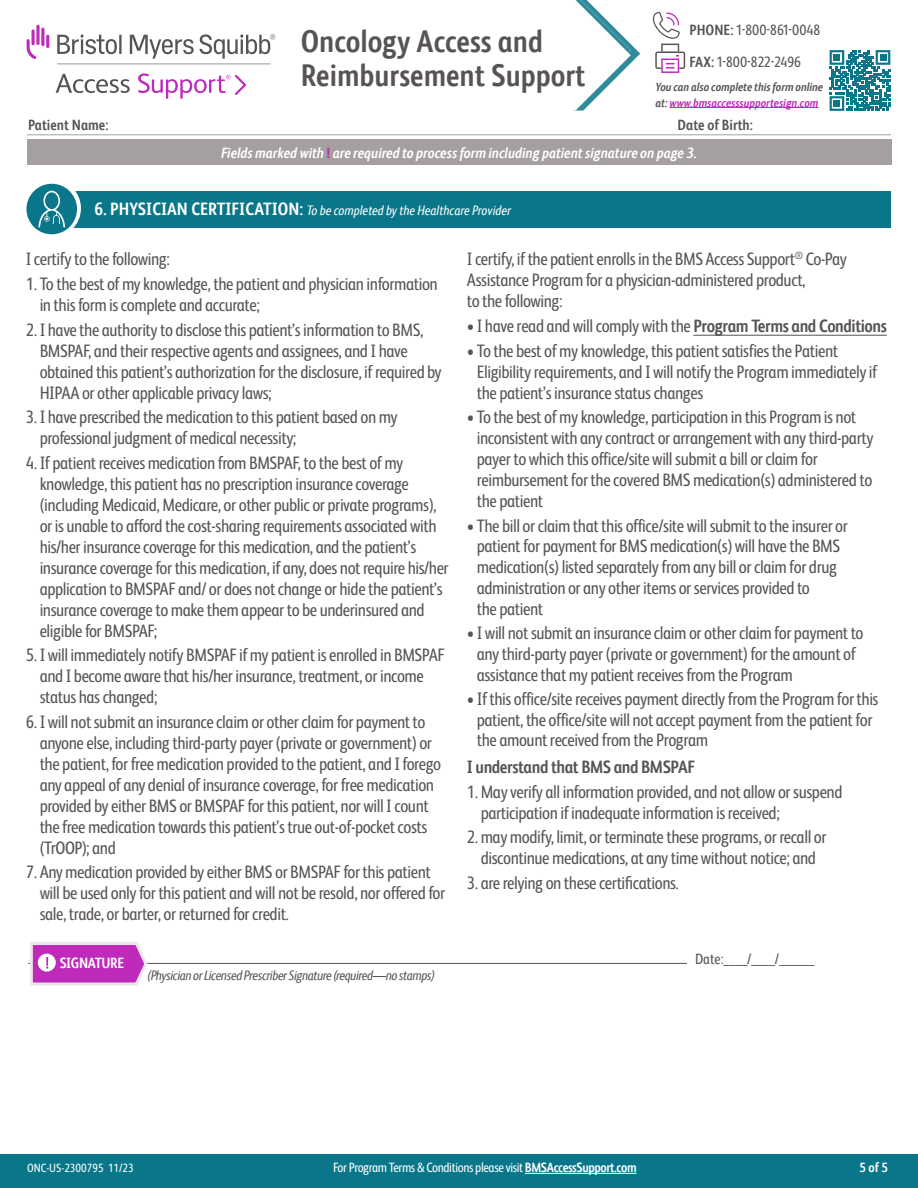
<style>
.page{position:relative;width:918px;height:1188px;background:#fff}
.page>*{position:absolute;margin:0;border:0;box-sizing:border-box;transform-origin:0 0}
.t1{font:700 31.5px/34.2px "BMS Humanity Nw";color:#595454}
.t2{font:18px/21px "BMS Humanity Nw";letter-spacing:-.025em;color:#595454}
.t3{font:700 18px "BMS Humanity Nw";letter-spacing:-.025em;color:#595454}
.t4{font:italic 700 15px "BMS Humanity Nw";color:#fff}
.t5{font:15px/32.1px "BMS Humanity Nw";color:#595454}
.t6{font:700 15px "BMS Humanity Nw";color:#595454}
.t7{font:700 15px "BMS Humanity Nw";letter-spacing:-.025em;color:#fff}
.t8{font:italic 13.5px "BMS Humanity Nw";color:#fff}
.t9{font:italic 13.5px "BMS Humanity Nw";letter-spacing:-.03em;color:#595454}
.t10{font:13.5px "BMS Humanity Nw";letter-spacing:-.03em;color:#fff}
.t11{font:700 13.5px "BMS Humanity Nw";color:#fff}
.t12{font:italic 700 12px/15.6px "BMS Humanity Nw";color:#595454}
.t13{font:12px "BMS Humanity Nw";color:#fff}
.s1{font-weight:700}
.s2{color:#be2bbb}
.s3{font-family:"BMS Humanity";font-weight:800;font-style:normal;color:#be2bbb}
.s4{font-weight:700;font-style:normal;font-size:18px}
</style>
<div class="page">
<div style="left:0;top:1154px;width:918px;height:34px;background:#097789"></div>
<svg style="left:573px;top:0;width:67px;height:111px"></svg>
<hr style="left:27px;top:134px;width:864px;height:1px;background:#a59f9f">
<hr style="left:670px;top:107px;width:149px;height:1px;background:#be2bbb">
<svg style="left:652px;top:12px;width:33px;height:61px"></svg>
<div style="left:27px;top:140px;width:864px;height:25px;background:#a59f9f"></div>
<svg style="left:27px;top:25px;width:248px;height:74px"></svg>
<svg style="left:830px;top:50px;width:60px;height:61px"></svg>
<div style="left:834px;top:54px;width:6px;height:7px;background:#097789"></div>
<div style="left:880px;top:54px;width:6px;height:7px;background:#097789"></div>
<div style="left:834px;top:100px;width:6px;height:7px;background:#097789"></div>
<hr style="left:525px;top:1173px;width:112px;height:1px;background:#fff">
<hr style="left:693px;top:335px;width:194px;height:1px;background:#595454">
<hr style="left:28px;top:963px;width:659px;height:1px;background:#595454">
<svg style="left:28px;top:942px;width:121px;height:44px;background:#cd64ca"></svg>
<div style="left:48px;top:191px;width:843px;height:37px;background:#097789"></div>
<svg style="left:23px;top:179px;width:58px;height:59px"></svg>
<div style="left:27px;top:184px;width:50px;height:50px;background:#097789;border-radius:50%"></div>
<svg style="left:38px;top:191px;width:27px;height:36px"></svg>
<h1 class="t1" style="left:301px;top:23px;width:286px">Oncology Access and<br>Reimbursement Support</h1>
<p class="t5" style="left:690px;top:13px;width:132px"><span class="s1">PHONE:</span> 1-800-861-0048<br><span class="s1">FAX:</span> 1-800-822-2496</p>
<p class="t12" style="left:656px;top:79px;width:169px">You can also complete this form online at: <span class="s2">www.bmsaccesssupportesign.com</span></p>
<p class="t6" style="left:28px;top:114px;width:82px">Patient Name:</p>
<p class="t6" style="left:678px;top:114px;width:77px">Date of Birth:</p>
<p class="t4" style="left:221px;top:142px;width:478px">Fields marked with <span class="s3">!</span> are required to process form including patient signature on page 3.</p>
<p class="t8" style="left:94px;top:201px;width:418px"><span class="s4">6. PHYSICIAN CERTIFICATION:</span> To be completed by the Healthcare Provider</p>
<p class="t2" style="left:26px;top:248px;width:146px">I certify to the following:</p>
<p class="t2" style="left:40px;top:272px;width:400px;text-indent:-14px">1. To the best of my knowledge, the patient and physician information in this form is complete and accurate;</p>
<p class="t2" style="left:40px;top:318px;width:404px;text-indent:-14px">2. I have the authority to disclose this patient’s information to BMS, BMSPAF, and their respective agents and assignees, and I have obtained this patient’s authorization for the disclosure, if required by HIPAA or other applicable privacy laws;</p>
<p class="t2" style="left:40px;top:405px;width:359px;text-indent:-14px">3. I have prescribed the medication to this patient based on my professional judgment of medical necessity;</p>
<p class="t2" style="left:40px;top:451px;width:411px;text-indent:-14px">4. If patient receives medication from BMSPAF, to the best of my knowledge, this patient has no prescription insurance coverage (including Medicaid, Medicare, or other public or private programs), or is unable to afford the cost-sharing requirements associated with his/her insurance coverage for this medication, and the patient’s insurance coverage for this medication, if any, does not require his/her application to BMSPAF and/ or does not change or hide the patient’s insurance coverage to make them appear to be underinsured and eligible for BMSPAF;</p>
<p class="t2" style="left:40px;top:643px;width:407px;text-indent:-14px">5. I will immediately notify BMSPAF if my patient is enrolled in BMSPAF and I become aware that his/her insurance, treatment, or income status has changed;</p>
<p class="t2" style="left:40px;top:710px;width:403px;text-indent:-14px">6. I will not submit an insurance claim or other claim for payment to anyone else, including third-party payer (private or government) or the patient, for free medication provided to the patient, and I forego any appeal of any denial of insurance coverage, for free medication provided by either BMS or BMSPAF for this patient, nor will I count the free medication towards this patient’s true out-of-pocket costs (TrOOP); and</p>
<p class="t2" style="left:40px;top:860px;width:407px;text-indent:-14px">7. Any medication provided by either BMS or BMSPAF for this patient will be used only for this patient and will not be resold, nor offered for sale, trade, or barter, or returned for credit.</p>
<p class="t7" style="left:60px;top:952px;width:66px">SIGNATURE</p>
<p class="t9" style="left:148px;top:966px;width:289px">(Physician or Licensed Prescriber Signature (required—no stamps)</p>
<p class="t2" style="left:467px;top:248px;width:382px">I certify, if the patient enrolls in the BMS Access Support<sup>®</sup> Co-Pay<br>Assistance Program for a physician-administered product,<br>to the following:</p>
<p class="t2" style="left:467px;top:314px;width:422px">• I have read and will comply with the <span class="s1">Program Terms and Conditions</span></p>
<p class="t2" style="left:477px;top:339px;width:402px;text-indent:-10px">• To the best of my knowledge, this patient satisfies the Patient<br>Eligibility requirements, and I will notify the Program immediately if the patient’s insurance status changes</p>
<p class="t2" style="left:477px;top:405px;width:398px;text-indent:-10px">• To the best of my knowledge, participation in this Program is not inconsistent with any contract or arrangement with any third-party payer to which this office/site will submit a bill or claim for reimbursement for the covered BMS medication(s) administered to the patient</p>
<p class="t2" style="left:477px;top:514px;width:373px;text-indent:-10px">• The bill or claim that this office/site will submit to the insurer or patient for payment for BMS medication(s) will have the BMS medication(s) listed separately from any bill or claim for drug administration or any other items or services provided to<br>the patient</p>
<p class="t2" style="left:477px;top:622px;width:388px;text-indent:-10px">• I will not submit an insurance claim or other claim for payment to any third-party payer (private or government) for the amount of assistance that my patient receives from the Program</p>
<p class="t2" style="left:477px;top:688px;width:403px;text-indent:-10px">• If this office/site receives payment directly from the Program for this patient, the office/site will not accept payment from the patient for the amount received from the Program</p>
<p class="t3" style="left:467px;top:754px;width:230px">I understand that BMS and BMSPAF</p>
<p class="t2" style="left:481px;top:780px;width:363px;text-indent:-14px">1. May verify all information provided, and not allow or suspend participation if inadequate information is received;</p>
<p class="t2" style="left:467px;top:825px;width:361px;text-align:center">2. may modify, limit, or terminate these programs, or recall or discontinue medications, at any time without notice; and</p>
<p class="t2" style="left:467px;top:871px;width:214px">3. are relying on these certifications.</p>
<p class="t5" style="left:695px;top:942px;width:121px">Date:____/____/______</p>
<p class="t13" style="left:27px;top:1160px;width:108px">ONC-US-2300795 11/23</p>
<p class="t10" style="left:333px;top:1158px;width:305px">For Program Terms &amp; Conditions please visit <span class="s1">BMSAccessSupport.com</span></p>
<p class="t11" style="left:859px;top:1158px;width:30px">5 of 5</p>
</div>
